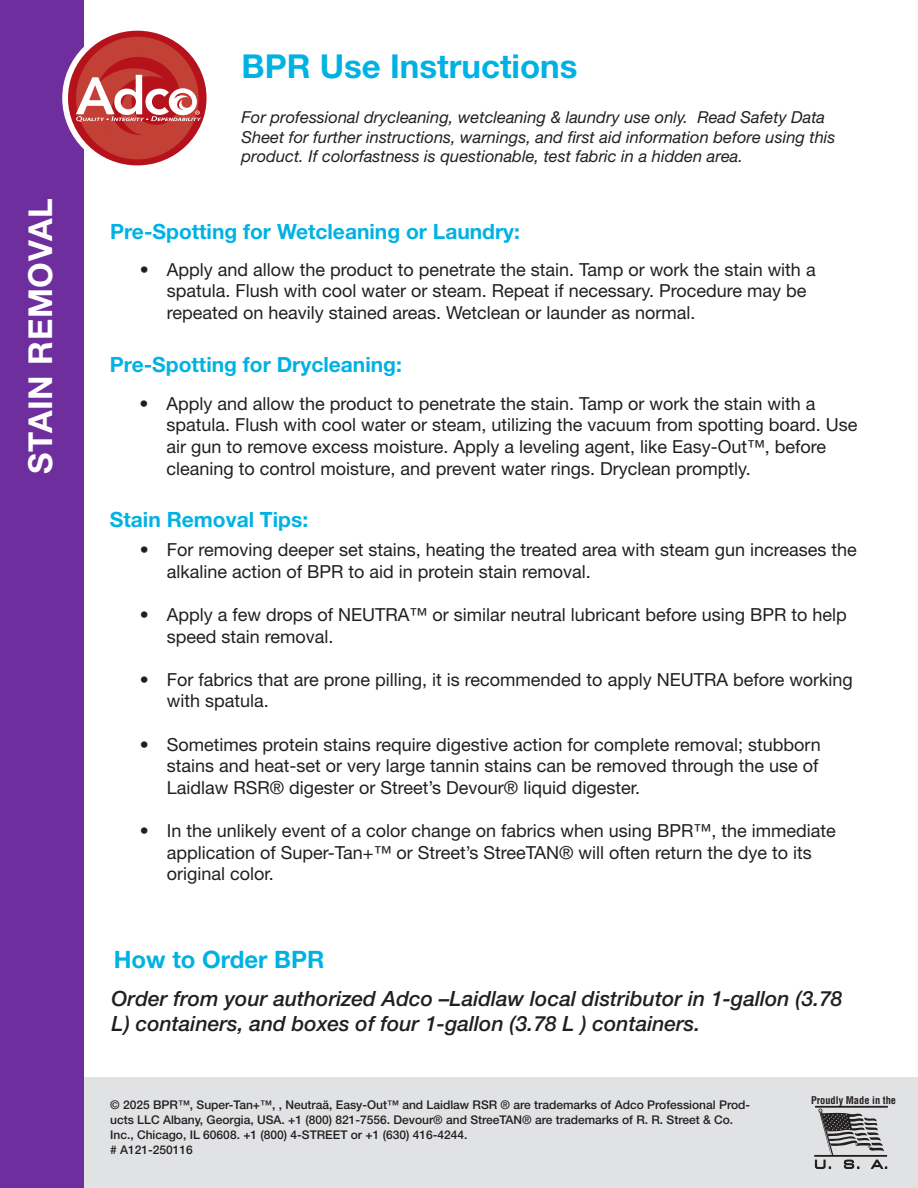
<style>
.page{position:relative;width:918px;height:1188px;background:#fff}
.page>*{position:absolute;margin:0;border:0;box-sizing:border-box;transform-origin:0 0}
.t1{font:700 33px "Helvetica Neue LT Std";color:#00b2e3}
.t2{font:700 33px "Helvetica Neue LT Std";letter-spacing:.02em;color:#fff}
.t3{font:700 24px "Helvetica Neue LT Std";color:#00b2e3}
.t4{font:italic 500 21px/25.2px "Helvetica Neue LT Std";color:#231f20}
.t5{font:700 21px "Helvetica Neue LT Std";color:#00b2e3}
.t6{font:18px/21.6px "Helvetica Neue LT Std";color:#231f20}
.t7{font:italic 16.5px/19.5px "Helvetica Neue LT Std";color:#231f20}
.t8{font:500 12px/15px "Helvetica Neue LT Std";color:#231f20}
.t9{font:700 condensed 10.35px "Helvetica LT Std";color:#231f20}
</style>
<div class="page">
<div style="left:0;top:1077px;width:918px;height:111px;background:#e1e2e4"></div>
<div style="left:0;top:0;width:83px;height:1188px;background:#6f2e9d"></div>
<div style="left:62px;top:25px;width:150px;height:146px;background:#fff;border-radius:50%"></div>
<div style="left:68px;top:31px;width:139px;height:134px;background:#b5121c;border-radius:50%"></div>
<svg style="left:76px;top:37px;width:125px;height:122px"></svg>
<hr style="left:815px;top:1106px;width:73px;height:2px;background:#231f20">
<svg style="left:814px;top:1109px;width:73px;height:60px"></svg>
<p class="t2" style="left:20px;top:474px;width:277px;rotate:-90deg">STAIN REMOVAL</p>
<p class="t1" style="left:242px;top:46px;width:338px">BPR Use Instructions</p>
<p class="t7" style="left:242px;top:107px;width:596px">For professional drycleaning, wetcleaning &amp; laundry use only. Read Safety Data<br>Sheet for further instructions, warnings, and first aid information before using this product. If colorfastness is questionable, test fabric in a hidden area.</p>
<p class="t5" style="left:110px;top:218px;width:411px">Pre-Spotting for Wetcleaning or Laundry:</p>
<p class="t6" style="left:167px;top:258px;width:650px;text-indent:-27px">• Apply and allow the product to penetrate the stain. Tamp or work the stain with a spatula. Flush with cool water or steam. Repeat if necessary. Procedure may be repeated on heavily stained areas. Wetclean or launder as normal.</p>
<p class="t5" style="left:110px;top:352px;width:294px">Pre-Spotting for Drycleaning:</p>
<p class="t6" style="left:167px;top:392px;width:692px;text-indent:-27px">• Apply and allow the product to penetrate the stain. Tamp or work the stain with a spatula. Flush with cool water or steam, utilizing the vacuum from spotting board. Use air gun to remove excess moisture. Apply a leveling agent, like Easy-Out™, before cleaning to control moisture, and prevent water rings. Dryclean promptly.</p>
<p class="t5" style="left:110px;top:506px;width:200px">Stain Removal Tips:</p>
<p class="t6" style="left:167px;top:539px;width:691px;text-indent:-27px">• For removing deeper set stains, heating the treated area with steam gun increases the alkaline action of BPR to aid in protein stain removal.</p>
<p class="t6" style="left:167px;top:604px;width:681px;text-indent:-27px">• Apply a few drops of NEUTRA™ or similar neutral lubricant before using BPR to help speed stain removal.</p>
<p class="t6" style="left:167px;top:668px;width:688px;text-indent:-27px">• For fabrics that are prone pilling, it is recommended to apply NEUTRA before working with spatula.</p>
<p class="t6" style="left:167px;top:733px;width:655px;text-align:justify;text-indent:-27px">• Sometimes protein stains require digestive action for complete removal; stubborn stains and heat-set or very large tannin stains can be removed through the use of Laidlaw RSR® digester or Street’s Devour® liquid digester.</p>
<p class="t6" style="left:167px;top:820px;width:670px;text-indent:-27px">• In the unlikely event of a color change on fabrics when using BPR™, the immediate application of Super-Tan+™ or Street’s StreeTAN® will often return the dye to its original color.</p>
<p class="t3" style="left:114px;top:944px;width:212px">How to Order BPR</p>
<p class="t4" style="left:112px;top:985px;width:732px">Order from your authorized Adco –Laidlaw local distributor in 1-gallon (3.78<br>L) containers, and boxes of four 1-gallon (3.78 L ) containers.</p>
<p class="t8" style="left:110px;top:1097px;width:642px">© 2025 BPR™, Super-Tan+™, , Neutraä, Easy-Out™ and Laidlaw RSR ® are trademarks of Adco Professional Prod&shy;ucts LLC Albany, Georgia, USA. +1 (800) 821-7556. Devour® and StreeTAN® are trademarks of R. R. Street &amp; Co.<br>Inc., Chicago, IL 60608. +1 (800) 4-STREET or +1 (630) 416-4244.</p>
<p class="t8" style="left:110px;top:1142px;width:84px"># A121-250116</p>
<p class="t9" style="left:811px;top:1093px;width:87px">Proudly Made in the</p>
</div>
